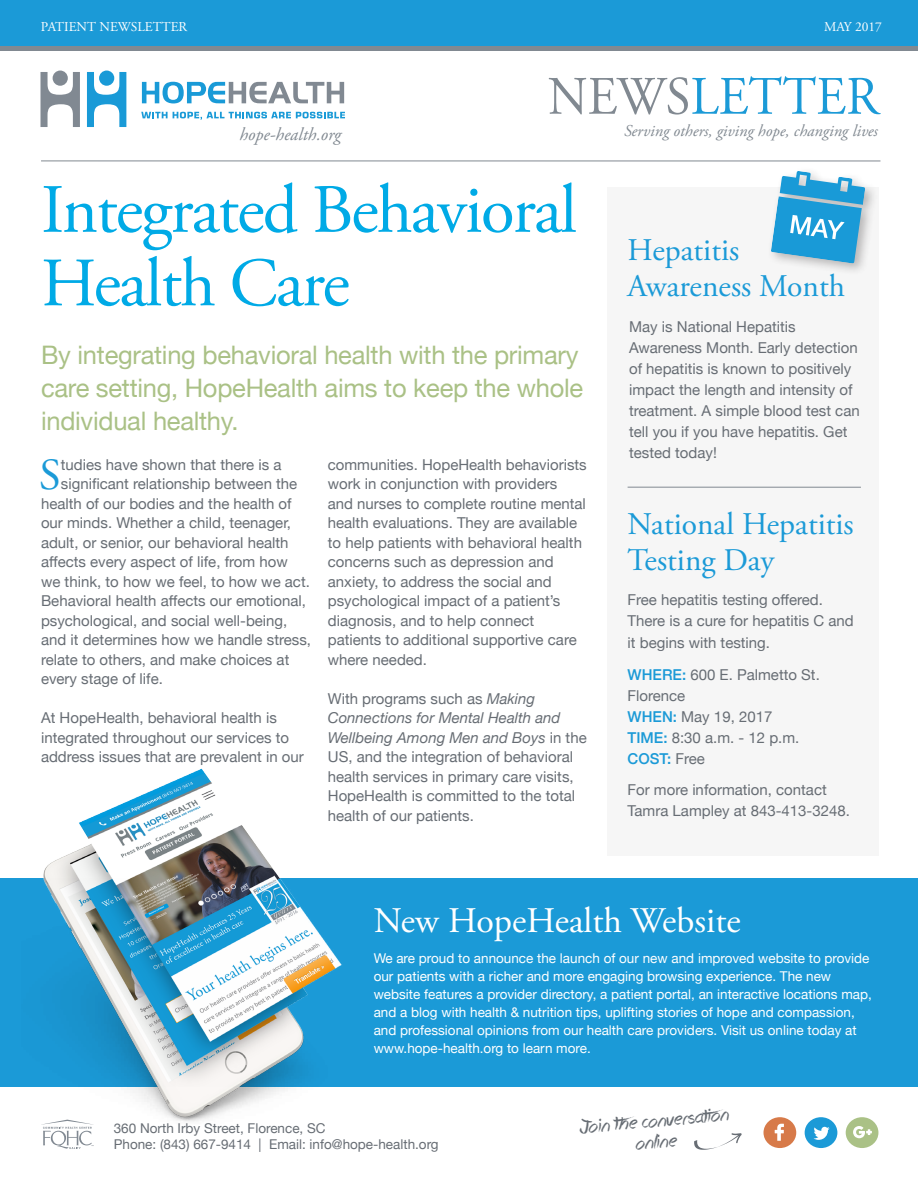
<style>
.page{position:relative;width:918px;height:1188px;background:#fff}
.page>*{position:absolute;margin:0;border:0;box-sizing:border-box;transform-origin:0 0}
.Header_1{font:69px/73.5px "Adobe Garamond Pro";letter-spacing:-.025em;color:#00aae6}
.t1{font:54px "Adobe Garamond Pro";color:#1b9ad7;scale:.94 1}
.t2{font:44.4px "Adobe Garamond Pro";color:#1b9ad7}
.t3{font:36px "Adobe Garamond Pro";color:#fff}
.t4{font:31.5px/36px "Adobe Garamond Pro";color:#1b9ad7}
.Lead{font:25.5px/33px "Helvetica Neue";letter-spacing:-.01em;color:#aac186}
.t5{font:18px/21.6px "Hopeless Place";color:#676d74;text-align:center}
.t6{font:italic 18px "Adobe Garamond Pro";color:#818991}
.t7{font:italic 16.5px "Adobe Garamond Pro";color:#818991}
.t8{font:15px/19.5px "Helvetica Neue";color:#676d74}
.t9{font:500 15px "Helvetica Neue";color:#1b9ad7}
.t10{font:13.5px/18px "Helvetica Neue";color:#fff}
.t11{font:13.5px "Helvetica Neue";color:#676d74}
.t12{font:13.5px "Adobe Garamond Pro";color:#fff}
.s1{color:#818991}
.s2{font-style:italic}
.s3{font-weight:500;color:#1b9ad7}
.s4{font-weight:400;color:#676d74}
</style>
<div class="page">
<div style="left:607px;top:187px;width:272px;height:668px;background:#f6f6f6"></div>
<div style="left:0;top:0;width:918px;height:49px;background:#1b9ad7"></div>
<svg style="left:142px;top:82px;width:202px;height:21px"></svg>
<svg style="left:141px;top:112px;width:204px;height:8px"></svg>
<svg style="left:41px;top:71px;width:39px;height:56px"></svg>
<svg style="left:87px;top:71px;width:39px;height:56px"></svg>
<div style="left:0;top:46px;width:918px;height:5px;background:#818991"></div>
<hr style="left:41px;top:161px;width:839px;height:1px;background:#818991">
<hr style="left:628px;top:487px;width:233px;height:1px;background:#818991">
<div style="left:764px;top:1117px;width:32px;height:31px;background:#d77a49;border-radius:50%"></div>
<div style="left:805px;top:1117px;width:32px;height:31px;background:#1b9ad7;border-radius:50%"></div>
<div style="left:846px;top:1117px;width:32px;height:31px;background:#aac186;border-radius:50%"></div>
<svg style="left:813px;top:1127px;width:17px;height:13px"></svg>
<svg style="left:853px;top:1126px;width:19px;height:12px"></svg>
<svg style="left:775px;top:1124px;width:9px;height:17px"></svg>
<div style="left:0;top:878px;width:918px;height:209px;background:#1b9ad7"></div>
<img style="left:43px;top:768px;width:299px;height:354px">
<svg style="left:41px;top:1120px;width:53px;height:29px"></svg>
<div style="left:767px;top:167px;width:111px;height:109px;background:#231f20;opacity:.3"></div>
<svg style="left:771px;top:171px;width:94px;height:93px"></svg>
<p class="t12" style="left:41px;top:19px;width:148px">PATIENT NEWSLETTER</p>
<p class="t12" style="left:824px;top:19px;width:60px">MAY 2017</p>
<p class="t6" style="left:240px;top:123px;width:103px">hope-health.org</p>
<p class="t1" style="left:548px;top:64px;width:354px"><span class="s1">NEWS</span>LETTER</p>
<p class="t7" style="left:624px;top:121px;width:255px">Serving others, giving hope, changing lives</p>
<p class="Header_1" style="left:41px;top:176px;width:538px">Integrated Behavioral<br>Health Care</p>
<p class="Lead" style="left:41px;top:340px;width:544px">By integrating behavioral health with the primary care setting, HopeHealth aims to keep the whole individual healthy.</p>
<p class="t2" style="left:39px;top:448px;width:23px">S</p>
<p class="t8" style="left:61px;top:455px;width:222px">tudies have shown that there is a</p>
<p class="t8" style="left:61px;top:475px;width:238px">significant relationship between the</p>
<p class="t8" style="left:41px;top:494px;width:252px">health of our bodies and the health of</p>
<p class="t8" style="left:41px;top:514px;width:252px">our minds. Whether a child, teenager,</p>
<p class="t8" style="left:41px;top:533px;width:249px">adult, or senior, our behavioral health</p>
<p class="t8" style="left:41px;top:553px;width:248px">affects every aspect of life, from how</p>
<p class="t8" style="left:41px;top:572px;width:270px">we think, to how we feel, to how we act.</p>
<p class="t8" style="left:41px;top:592px;width:267px">Behavioral health affects our emotional,</p>
<p class="t8" style="left:41px;top:611px;width:248px">psychological, and social well-being,</p>
<p class="t8" style="left:41px;top:631px;width:272px">and it determines how we handle stress,</p>
<p class="t8" style="left:41px;top:650px;width:250px">relate to others, and make choices at</p>
<p class="t8" style="left:41px;top:670px;width:123px">every stage of life.</p>
<p class="t8" style="left:41px;top:709px;width:264px">At HopeHealth, behavioral health is integrated throughout our services to address issues that are prevalent in our</p>
<p class="t8" style="left:328px;top:455px;width:260px">communities. HopeHealth behaviorists work in conjunction with providers<br>and nurses to complete routine mental health evaluations. They are available to help patients with behavioral health concerns such as depression and anxiety, to address the social and psychological impact of a patient’s diagnosis, and to help connect patients to additional supportive care where needed.</p>
<p class="t8" style="left:328px;top:689px;width:260px">With programs such as <span class="s2">Making Connections for Mental Health and Wellbeing Among Men and Boys</span> in the US, and the integration of behavioral health services in primary care visits, HopeHealth is committed to the total health of our patients.</p>
<p class="t4" style="left:628px;top:233px;width:219px">Hepatitis<br>Awareness Month</p>
<p class="t8" style="left:629px;top:317px;width:232px;line-height:21px">May is National Hepatitis<br>Awareness Month. Early detection of hepatitis is known to positively impact the length and intensity of treatment. A simple blood test can tell you if you have hepatitis. Get tested today!</p>
<p class="t4" style="left:628px;top:507px;width:228px">National Hepatitis<br>Testing Day</p>
<p class="t8" style="left:628px;top:590px;width:228px;line-height:21.3px">Free hepatitis testing offered.<br>There is a cure for hepatitis C and it begins with testing.</p>
<p class="t8" style="left:628px;top:665px;width:194px;line-height:21px"><span class="s3">WHERE:</span> 600 E. Palmetto St.<br>Florence</p>
<p class="t8" style="left:628px;top:708px;width:146px"><span class="s3">WHEN:</span> May 19, 2017</p>
<p class="t8" style="left:628px;top:729px;width:173px"><span class="s3">TIME:</span> 8:30 a.m. - 12 p.m.</p>
<p class="t9" style="left:628px;top:747px;width:79px">COST: <span class="s4">Free</span></p>
<p class="t8" style="left:628px;top:780px;width:224px;line-height:21px">For more information, contact<br>Tamra Lampley at 843-413-3248.</p>
<p class="t3" style="left:374px;top:899px;width:369px">New HopeHealth Website</p>
<p class="t10" style="left:374px;top:950px;width:500px">We are proud to announce the launch of our new and improved website to provide our patients with a richer and more engaging browsing experience. The new website features a provider directory, a patient portal, an interactive locations map, and a blog with health &amp; nutrition tips, uplifting stories of hope and compassion, and professional opinions from our health care providers. Visit us online today at www.hope-health.org to learn more.</p>
<p class="t11" style="left:114px;top:1119px;width:213px">360 North Irby Street, Florence, SC</p>
<p class="t11" style="left:114px;top:1135px;width:326px">Phone: (843) 667-9414 | Email: info@hope-health.org</p>
<p class="t5" style="left:579px;top:1119px;width:152px;rotate:-5deg">Join the conversation online</p>
</div>
